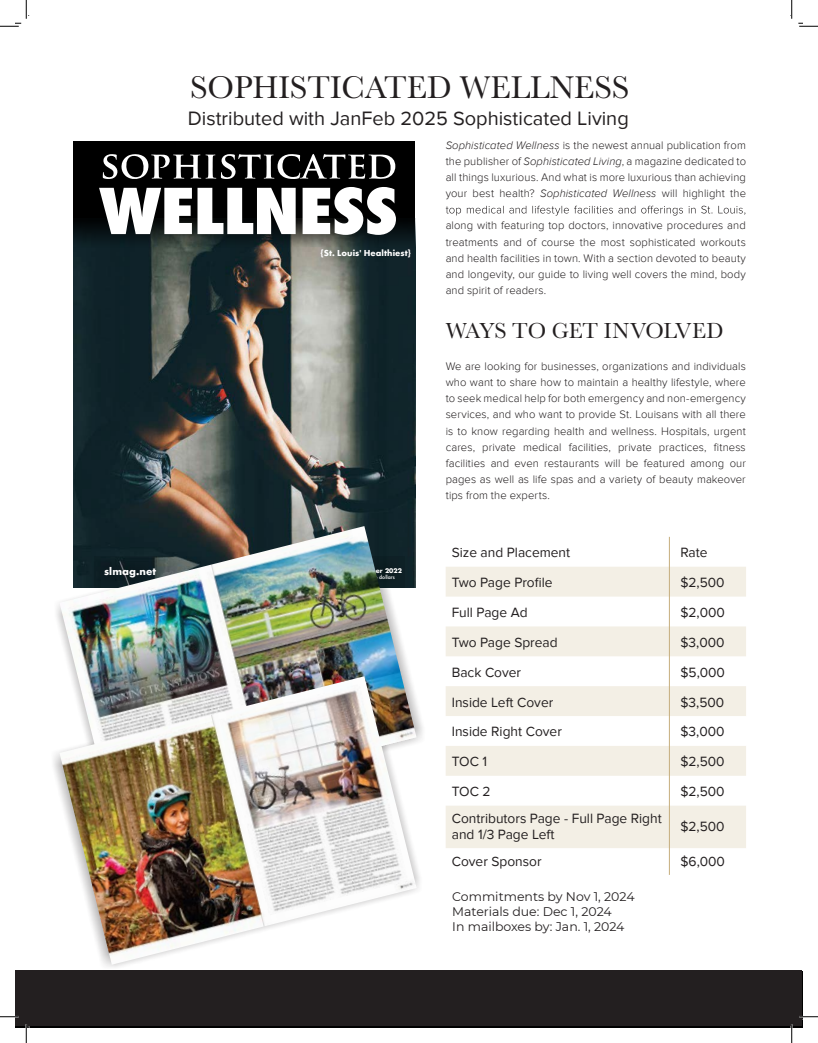
<style>
.page{position:relative;width:818px;height:1043px;background:#fff}
.page>*{position:absolute;margin:0;border:0;box-sizing:border-box;transform-origin:0 0}
.t1{font:800 condensed 61.38px "Futura";letter-spacing:-.01em;color:#fff;scale:1.19 1}
.t2{font:32.62px "Baskerville";color:#231f20}
.t3{font:22.62px "Baskerville";letter-spacing:-.01em;color:#231f20}
.t4{font:20px "Proxima Nova";color:#231f20}
.t5{font:13.88px/16.6px "Proxima Nova";color:#231f20}
.t6{font:12.5px "Montserrat";color:#231f20}
.t7{font:300 11.25px/16.1px "Proxima Nova";letter-spacing:.01em;color:#231f20;text-align:justify}
.t8{font:700 9.75px "Futura";letter-spacing:.01em;color:#fff}
.t9{font:700 8px "Futura";letter-spacing:.01em;color:#fff}
.t10{font:700 6.25px "Futura";color:#fff}
.t11{font:500 5.12px "Futura";color:#fff}
.s1{font-style:italic}
</style>
<div class="page">
<svg style="left:446px;top:206px;width:299px;height:10px"></svg>
<svg style="left:73px;top:141px;width:342px;height:385px;background:#343d3c"></svg>
<svg style="left:103px;top:153px;width:292px;height:27px"></svg>
<svg style="left:446px;top:566px;width:300px;height:282px;fill:#f3efe5"></svg>
<hr style="left:669px;top:537px;width:1px;height:337px;background:#c5ad7c">
<div style="left:15px;top:971px;width:787px;height:57px;background:linear-gradient(to right,#231f20,#231f20)"></div>
<img style="left:59px;top:526px;width:357px;height:150px">
<img style="left:59px;top:676px;width:357px;height:288px">
<div style="left:15px;top:969px;width:786px;height:56px;background:#231f20"></div>
<svg style="left:798px;top:22px;width:20px;height:5px"></svg>
<svg style="left:799px;top:1015px;width:19px;height:4px"></svg>
<svg style="left:0;top:0;width:29px;height:27px"></svg>
<svg style="left:0;top:1016px;width:29px;height:26px"></svg>
<svg style="left:790px;top:0;width:2px;height:19px"></svg>
<svg style="left:790px;top:1024px;width:2px;height:18px"></svg>
<p class="t2" style="left:190px;top:66px;width:441px">SOPHISTICATED WELLNESS</p>
<p class="t4" style="left:188px;top:107px;width:442px">Distributed with JanFeb 2025 Sophisticated Living</p>
<p class="t1" style="left:99px;top:169px;width:252px">WELLNESS</p>
<p class="t9" style="left:320px;top:247px;width:93px">{St. Louis' Healthiest}</p>
<p class="t8" style="left:104px;top:564px;width:54px">slmag.net</p>
<p class="t10" style="left:355px;top:566px;width:48px">Summer 2022</p>
<p class="t11" style="left:369px;top:573px;width:27px">five dollars</p>
<p class="t7" style="left:445px;top:137px;width:302px"><span class="s1">Sophisticated Wellness</span> is the newest annual publication from the publisher of <span class="s1">Sophisticated Living</span>, a magazine dedicated to all things luxurious. And what is more luxurious than achieving your best health? <span class="s1">Sophisticated Wellness</span> will highlight the</p>
<p class="t7" style="left:445px;top:218px;width:302px">along with featuring top doctors, innovative procedures and treatments and of course the most sophisticated workouts and health facilities in town. With a section devoted to beauty and longevity, our guide to living well covers the mind, body and spirit of readers.</p>
<p class="t3" style="left:445px;top:316px;width:279px">WAYS TO GET INVOLVED</p>
<p class="t7" style="left:445px;top:358px;width:302px">We are looking for businesses, organizations and individuals who want to share how to maintain a healthy lifestyle, where to seek medical help for both emergency and non-emergency services, and who want to provide St. Louisans with all there is to know regarding health and wellness. Hospitals, urgent cares, private medical facilities, private practices, fitness facilities and even restaurants will be featured among our pages as well as life spas and a variety of beauty makeover tips from the experts.</p>
<p class="t5" style="left:451px;top:544px;width:120px">Size and Placement</p>
<p class="t5" style="left:680px;top:544px;width:29px">Rate</p>
<p class="t5" style="left:451px;top:574px;width:102px">Two Page Profile</p>
<p class="t5" style="left:680px;top:574px;width:46px">$2,500</p>
<p class="t5" style="left:451px;top:604px;width:77px">Full Page Ad</p>
<p class="t5" style="left:680px;top:604px;width:46px">$2,000</p>
<p class="t5" style="left:451px;top:634px;width:107px">Two Page Spread</p>
<p class="t5" style="left:680px;top:634px;width:46px">$3,000</p>
<p class="t5" style="left:451px;top:664px;width:71px">Back Cover</p>
<p class="t5" style="left:680px;top:664px;width:46px">$5,000</p>
<p class="t5" style="left:451px;top:694px;width:103px">Inside Left Cover</p>
<p class="t5" style="left:680px;top:694px;width:45px">$3,500</p>
<p class="t5" style="left:451px;top:723px;width:112px">Inside Right Cover</p>
<p class="t5" style="left:680px;top:723px;width:46px">$3,000</p>
<p class="t5" style="left:451px;top:753px;width:37px">TOC 1</p>
<p class="t5" style="left:680px;top:753px;width:46px">$2,500</p>
<p class="t5" style="left:451px;top:783px;width:40px">TOC 2</p>
<p class="t5" style="left:680px;top:783px;width:46px">$2,500</p>
<p class="t5" style="left:451px;top:809px;width:211px">Contributors Page - Full Page Right and 1/3 Page Left</p>
<p class="t5" style="left:680px;top:818px;width:46px">$2,500</p>
<p class="t5" style="left:451px;top:853px;width:91px">Cover Sponsor</p>
<p class="t5" style="left:680px;top:853px;width:46px">$6,000</p>
<p class="t6" style="left:452px;top:888px;width:184px">Commitments by Nov 1, 2024</p>
<p class="t6" style="left:452px;top:903px;width:161px">Materials due: Dec 1, 2024</p>
<p class="t6" style="left:452px;top:918px;width:174px">In mailboxes by: Jan. 1, 2024</p>
</div>
